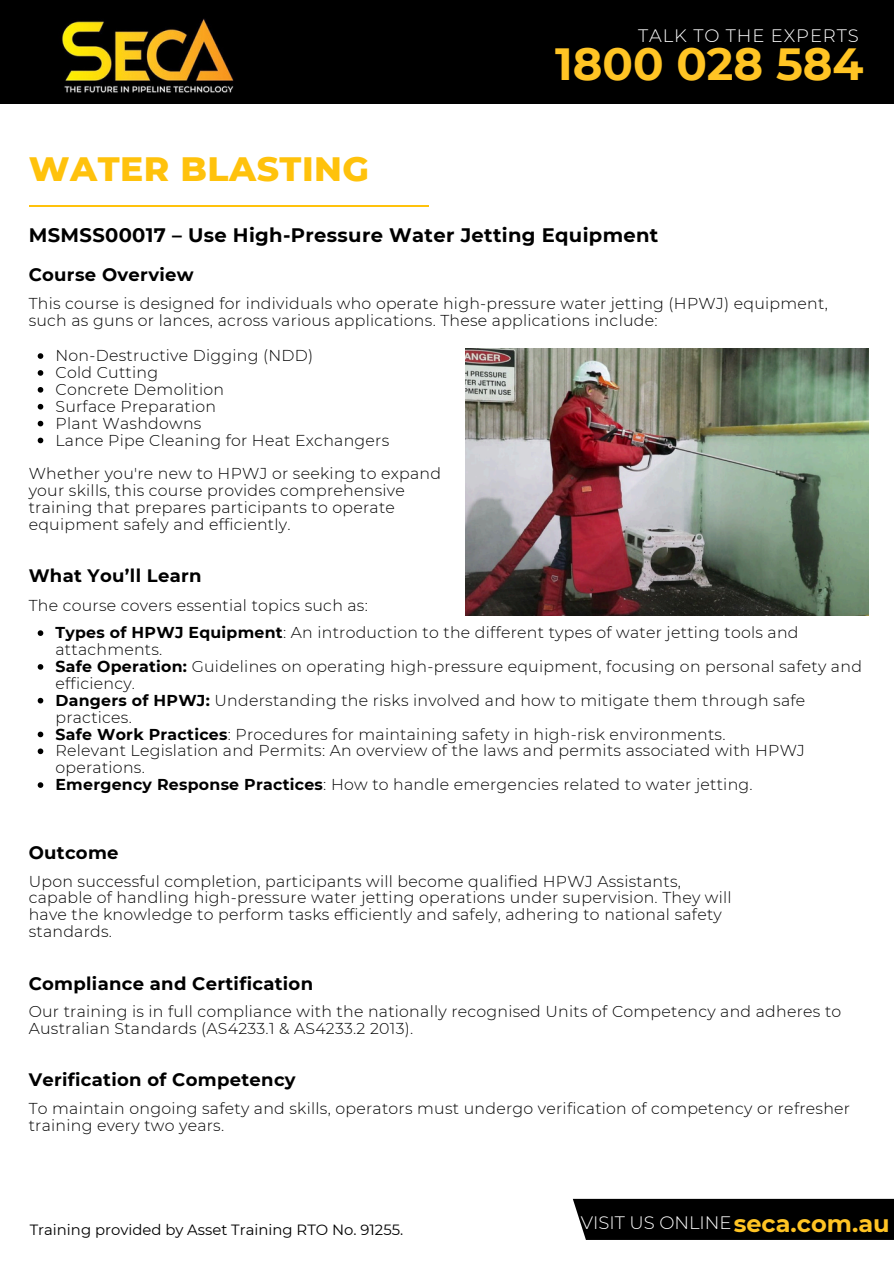
<style>
.page{position:relative;width:894px;height:1264px;background:#fff}
.page>*{position:absolute;margin:0;border:0;box-sizing:border-box;transform-origin:0 0}
.t1{font:700 45px "Montserrat";color:#ffc424}
.t2{font:800 34.5px "Montserrat";letter-spacing:.015em;color:#ffc20c}
.t3{font:700 24px "Montserrat";color:#ffc424}
.t4{font:700 19.5px "Montserrat";letter-spacing:.015em;color:#000}
.t5{font:700 18px "Montserrat";letter-spacing:.015em;color:#000}
.t6{font:300 18px "Montserrat";letter-spacing:.05em;color:#fff}
.t7{font:300 18px "Montserrat";color:#fff}
.t8{font:300 15.75px/16.8px "Montserrat";letter-spacing:.015em;color:#000}
.t9{font:14.85px "Montserrat";color:#000}
.s1{font-weight:700}
</style>
<div class="page">
<div style="left:573px;top:1198px;width:320px;height:41px;background:#000"></div>
<div style="left:0;top:0;width:893px;height:104px;background:#000"></div>
<img style="left:42px;top:19px;width:214px;height:76px">
<hr style="left:29px;top:205px;width:399px;height:1px;background:#ffc20c">
<img style="left:465px;top:348px;width:403px;height:267px">
<svg style="left:38px;top:353px;width:5px;height:6px"></svg>
<svg style="left:38px;top:370px;width:5px;height:6px"></svg>
<svg style="left:38px;top:387px;width:5px;height:5px"></svg>
<svg style="left:38px;top:404px;width:5px;height:5px"></svg>
<svg style="left:38px;top:421px;width:5px;height:5px"></svg>
<svg style="left:38px;top:437px;width:5px;height:6px"></svg>
<svg style="left:38px;top:630px;width:5px;height:6px"></svg>
<svg style="left:38px;top:664px;width:5px;height:5px"></svg>
<svg style="left:38px;top:698px;width:5px;height:5px"></svg>
<svg style="left:38px;top:731px;width:5px;height:6px"></svg>
<svg style="left:38px;top:748px;width:5px;height:6px"></svg>
<svg style="left:38px;top:782px;width:5px;height:6px"></svg>
<p class="t2" style="left:29px;top:147px;width:342px">WATER BLASTING</p>
<p class="t6" style="left:638px;top:24px;width:222px">TALK TO THE EXPERTS</p>
<p class="t1" style="left:555px;top:36px;width:310px">1800 028 584</p>
<p class="t4" style="left:29px;top:223px;width:631px">MSMSS00017 – Use High-Pressure Water Jetting Equipment</p>
<p class="t5" style="left:29px;top:264px;width:166px">Course Overview</p>
<p class="t8" style="left:29px;top:295px;width:800px">This course is designed for individuals who operate high-pressure water jetting (HPWJ) equipment, such as guns or lances, across various applications. These applications include:</p>
<p class="t8" style="left:55px;top:347px;width:259px">Non-Destructive Digging (NDD)</p>
<p class="t8" style="left:55px;top:364px;width:104px">Cold Cutting</p>
<p class="t8" style="left:55px;top:381px;width:170px">Concrete Demolition</p>
<p class="t8" style="left:55px;top:398px;width:162px">Surface Preparation</p>
<p class="t8" style="left:55px;top:414px;width:147px">Plant Washdowns</p>
<p class="t8" style="left:55px;top:431px;width:335px">Lance Pipe Cleaning for Heat Exchangers</p>
<h4 class="t8" style="left:29px;top:465px;width:414px">Whether you're new to HPWJ or seeking to expand your skills, this course provides comprehensive training that prepares participants to operate equipment safely and efficiently.</h4>
<p class="t5" style="left:29px;top:565px;width:174px">What You’ll Learn</p>
<h4 class="t8" style="left:29px;top:597px;width:340px">The course covers essential topics such as:</h4>
<p class="t8" style="left:55px;top:624px;width:744px"><span class="s1">Types of HPWJ Equipment</span>: An introduction to the different types of water jetting tools and attachments.</p>
<h4 class="t8" style="left:55px;top:658px;width:807px"><span class="s1">Safe Operation:</span> Guidelines on operating high-pressure equipment, focusing on personal safety and efficiency.</h4>
<p class="t8" style="left:55px;top:691px;width:751px"><span class="s1">Dangers of HPWJ:</span> Understanding the risks involved and how to mitigate them through safe practices.</p>
<p class="t8" style="left:55px;top:725px;width:671px"><span class="s1">Safe Work Practices</span>: Procedures for maintaining safety in high-risk environments.</p>
<h3 class="t8" style="left:55px;top:742px;width:750px">Relevant Legislation and Permits: An overview of the laws and permits associated with HPWJ operations.</h3>
<h2 class="t8" style="left:55px;top:776px;width:698px"><span class="s1">Emergency Response Practices</span>: How to handle emergencies related to water jetting.</h2>
<p class="t5" style="left:29px;top:842px;width:91px">Outcome</p>
<p class="t8" style="left:29px;top:872px;width:704px">Upon successful completion, participants will become qualified HPWJ Assistants, capable of handling high-pressure water jetting operations under supervision. They will have the knowledge to perform tasks efficiently and safely, adhering to national safety standards.</p>
<p class="t5" style="left:29px;top:972px;width:286px">Compliance and Certification</p>
<h4 class="t8" style="left:29px;top:1003px;width:813px">Our training is in full compliance with the nationally recognised Units of Competency and adheres to<br>Australian Standards (AS4233.1 &amp; AS4233.2 2013).</h4>
<p class="t5" style="left:29px;top:1068px;width:268px">Verification of Competency</p>
<p class="t8" style="left:29px;top:1099px;width:822px">To maintain ongoing safety and skills, operators must undergo verification of competency or refresher training every two years.</p>
<p class="t9" style="left:30px;top:1220px;width:375px">Training provided by Asset Training RTO No. 91255.</p>
<h4 class="t7" style="left:580px;top:1211px;width:152px">VISIT US ONLINE</h4>
<h4 class="t3" style="left:733px;top:1208px;width:157px">seca.com.au</h4>
</div>
